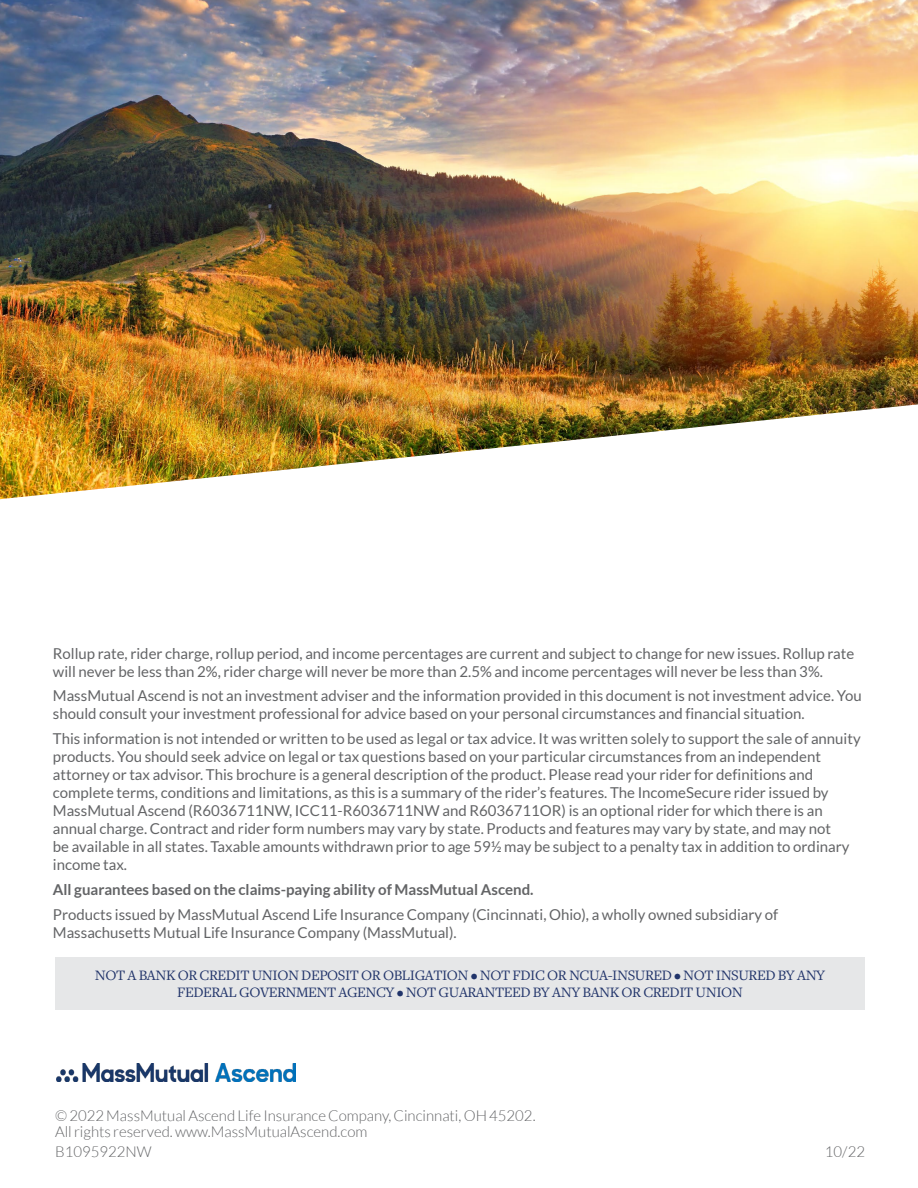
<style>
.page{position:relative;width:918px;height:1188px;background:#fff}
.page>*{position:absolute;margin:0;border:0;box-sizing:border-box;transform-origin:0 0}
.t1{font:15px/18px "Lato";color:#636466}
.t2{font:15px/16.5px "Freight Text Pro";letter-spacing:-.03em;color:#21346a;text-align:center}
.t3{font:300 15px/15.8px "Lato";color:#636466}
.t4{font:700 15px "Lato";color:#636466}
</style>
<div class="page">
<div style="left:55px;top:957px;width:810px;height:53px;background:#e6e7e8"></div>
<img style="left:57px;top:1064px;width:239px;height:18px">
<img style="left:0;top:0;width:918px;height:499px">
<p class="t1" style="left:53px;top:644px;width:803px">Rollup rate, rider charge, rollup period, and income percentages are current and subject to change for new issues. Rollup rate will never be less than 2%, rider charge will never be more than 2.5% and income percentages will never be less than 3%.</p>
<p class="t1" style="left:53px;top:687px;width:810px">MassMutual Ascend is not an investment adviser and the information provided in this document is not investment advice. You should consult your investment professional for advice based on your personal circumstances and financial situation.</p>
<p class="t1" style="left:53px;top:730px;width:809px">This information is not intended or written to be used as legal or tax advice. It was written solely to support the sale of annuity products. You should seek advice on legal or tax questions based on your particular circumstances from an independent attorney or tax advisor. This brochure is a general description of the product. Please read your rider for definitions and complete terms, conditions and limitations, as this is a summary of the rider’s features. The IncomeSecure rider issued by MassMutual Ascend (R6036711NW, ICC11-R6036711NW and R6036711OR) is an optional rider for which there is an annual charge. Contract and rider form numbers may vary by state. Products and features may vary by state, and may not<br>be available in all states. Taxable amounts withdrawn prior to age 59½ may be subject to a penalty tax in addition to ordinary income tax.</p>
<p class="t4" style="left:53px;top:881px;width:482px">All guarantees based on the claims-paying ability of MassMutual Ascend.</p>
<p class="t1" style="left:53px;top:905px;width:727px">Products issued by MassMutual Ascend Life Insurance Company (Cincinnati, Ohio), a wholly owned subsidiary of<br>Massachusetts Mutual Life Insurance Company (MassMutual).</p>
<p class="t2" style="left:95px;top:967px;width:732px">NOT A BANK OR CREDIT UNION DEPOSIT OR OBLIGATION • NOT FDIC OR NCUA-INSURED • NOT INSURED BY ANY<br>FEDERAL GOVERNMENT AGENCY • NOT GUARANTEED BY ANY BANK OR CREDIT UNION</p>
<p class="t3" style="left:55px;top:1108px;width:482px">© 2022 MassMutual Ascend Life Insurance Company, Cincinnati, OH 45202.<br>All rights reserved. www.MassMutualAscend.com</p>
<p class="t3" style="left:55px;top:1143px;width:98px">B1095922NW</p>
<p class="t3" style="left:825px;top:1143px;width:42px">10/22</p>
</div>
